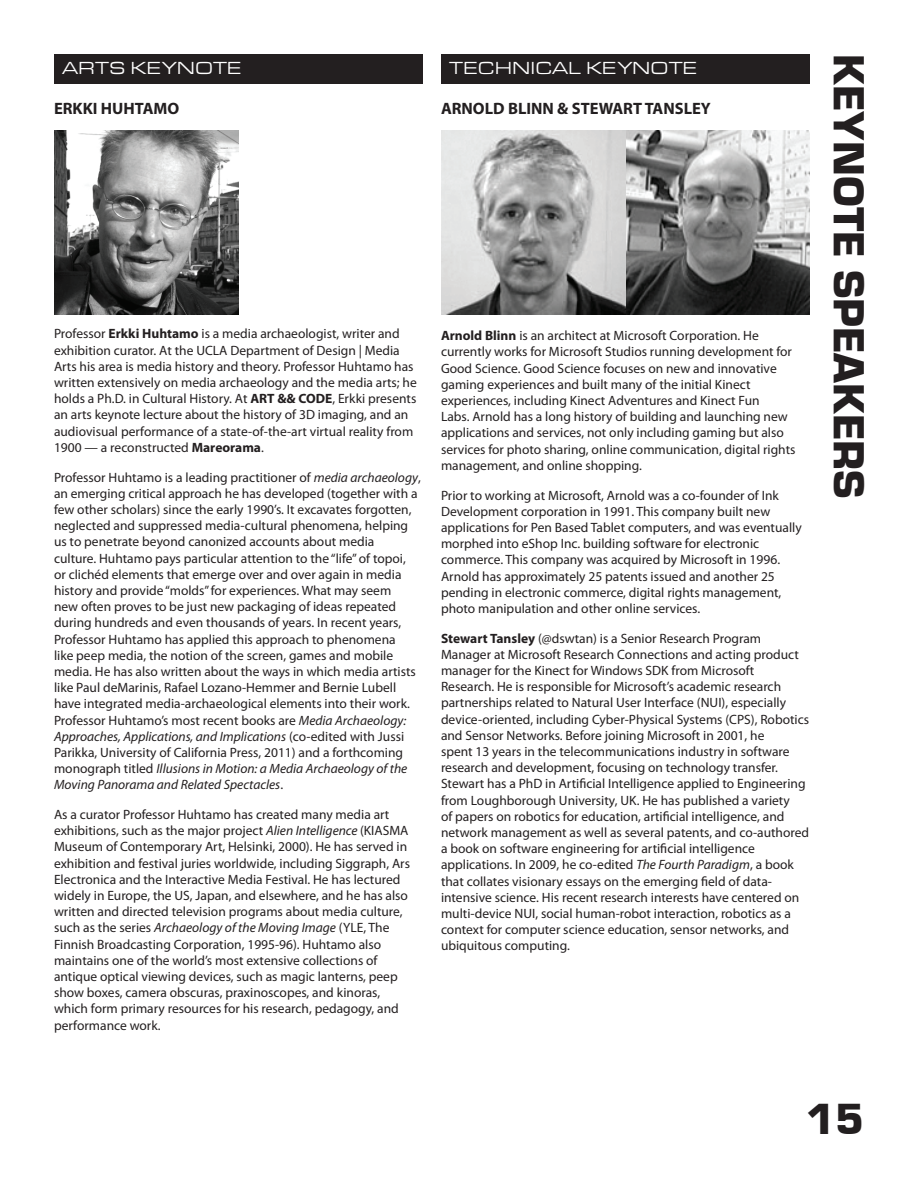
<style>
.page{position:relative;width:918px;height:1188px;background:#fff}
.page>*{position:absolute;margin:0;border:0;box-sizing:border-box;transform-origin:0 0}
.t1{font:45px "Eurostile Black DTC";color:#231f20}
.t2{font:18px "Eurostile Extended Roman DTC";color:#fff}
.t3{font:700 16.5px "Myriad Pro";color:#231f20}
.t4{font:13.5px/16.2px "Myriad Pro";color:#231f20}
.s1{font-weight:700}
.s2{font-style:italic}
</style>
<div class="page">
<div style="left:54px;top:54px;width:369px;height:30px;background:#231f20"></div>
<div style="left:441px;top:54px;width:369px;height:30px;background:#231f20"></div>
<img style="left:441px;top:130px;width:369px;height:185px">
<img style="left:54px;top:130px;width:184px;height:185px">
<h2 class="t2" style="left:63px;top:58px;width:181px">ARTS KEYNOTE</h2>
<p class="t3" style="left:54px;top:98px;width:127px">ERKKI HUHTAMO</p>
<h2 class="t2" style="left:450px;top:58px;width:249px">TECHNICAL KEYNOTE</h2>
<p class="t3" style="left:441px;top:98px;width:271px">ARNOLD BLINN &amp; STEWART TANSLEY</p>
<p class="t4" style="left:54px;top:326px;width:364px">Professor <span class="s1">Erkki Huhtamo</span> is a media archaeologist, writer and exhibition curator. At the UCLA Department of Design | Media Arts his area is media history and theory. Professor Huhtamo has written extensively on media archaeology and the media arts; he holds a Ph.D. in Cultural History. At <span class="s1">ART &amp;&amp; CODE</span>, Erkki presents an arts keynote lecture about the history of 3D imaging, and an audiovisual performance of a state-of-the-art virtual reality from 1900 — a reconstructed <span class="s1">Mareorama</span>.</p>
<p class="t4" style="left:54px;top:469px;width:368px">Professor Huhtamo is a leading practitioner of <span class="s2">media archaeology</span>, an emerging critical approach he has developed (together with a few other scholars) since the early 1990’s. It excavates forgotten, neglected and suppressed media-cultural phenomena, helping us to penetrate beyond canonized accounts about media<br>culture. Huhtamo pays particular attention to the “life” of topoi, or clichéd elements that emerge over and over again in media history and provide “molds” for experiences. What may seem<br>new often proves to be just new packaging of ideas repeated during hundreds and even thousands of years. In recent years, Professor Huhtamo has applied this approach to phenomena<br>like peep media, the notion of the screen, games and mobile media. He has also written about the ways in which media artists like Paul deMarinis, Rafael Lozano-Hemmer and Bernie Lubell have integrated media-archaeological elements into their work.<br>Professor Huhtamo’s most recent books are <span class="s2">Media Archaeology:<br>Approaches, Applications, and Implications</span> (co-edited with Jussi Parikka, University of California Press, 2011) and a forthcoming monograph titled <span class="s2">Illusions in Motion: a Media Archaeology of the Moving Panorama and Related Spectacles</span>.</p>
<p class="t4" style="left:54px;top:806px;width:358px">As a curator Professor Huhtamo has created many media art exhibitions, such as the major project <span class="s2">Alien Intelligence</span> (KIASMA Museum of Contemporary Art, Helsinki, 2000). He has served in exhibition and festival juries worldwide, including Siggraph, Ars Electronica and the Interactive Media Festival. He has lectured widely in Europe, the US, Japan, and elsewhere, and he has also written and directed television programs about media culture, such as the series <span class="s2">Archaeology of the Moving Image</span> (YLE, The Finnish Broadcasting Corporation, 1995-96). Huhtamo also maintains one of the world’s most extensive collections of antique optical viewing devices, such as magic lanterns, peep show boxes, camera obscuras, praxinoscopes, and kinoras, which form primary resources for his research, pedagogy, and performance work.</p>
<p class="t4" style="left:441px;top:327px;width:356px"><span class="s1">Arnold Blinn</span> is an architect at Microsoft Corporation. He currently works for Microsoft Studios running development for Good Science. Good Science focuses on new and innovative gaming experiences and built many of the initial Kinect experiences, including Kinect Adventures and Kinect Fun<br>Labs. Arnold has a long history of building and launching new applications and services, not only including gaming but also services for photo sharing, online communication, digital rights management, and online shopping.</p>
<p class="t4" style="left:441px;top:487px;width:362px">Prior to working at Microsoft, Arnold was a co-founder of Ink Development corporation in 1991. This company built new applications for Pen Based Tablet computers, and was eventually morphed into eShop Inc. building software for electronic commerce. This company was acquired by Microsoft in 1996.<br>Arnold has approximately 25 patents issued and another 25 pending in electronic commerce, digital rights management, photo manipulation and other online services.</p>
<p class="t4" style="left:441px;top:630px;width:370px"><span class="s1">Stewart Tansley</span> (@dswtan) is a Senior Research Program Manager at Microsoft Research Connections and acting product manager for the Kinect for Windows SDK from Microsoft Research. He is responsible for Microsoft’s academic research partnerships related to Natural User Interface (NUI), especially device-oriented, including Cyber-Physical Systems (CPS), Robotics and Sensor Networks. Before joining Microsoft in 2001, he<br>spent 13 years in the telecommunications industry in software research and development, focusing on technology transfer.<br>Stewart has a PhD in Artificial Intelligence applied to Engineering from Loughborough University, UK. He has published a variety<br>of papers on robotics for education, artificial intelligence, and network management as well as several patents, and co-authored a book on software engineering for artificial intelligence applications. In 2009, he co-edited <span class="s2">The Fourth Paradigm</span>, a book that collates visionary essays on the emerging field of data&shy;intensive science. His recent research interests have centered on multi-device NUI, social human-robot interaction, robotics as a context for computer science education, sensor networks, and ubiquitous computing.</p>
<h1 class="t1" style="left:873px;top:54px;width:446px;rotate:90deg">KEYNOTE SPEAKERS</h1>
<h1 class="t1" style="left:806px;top:1095px;width:59px">15</h1>
</div>
